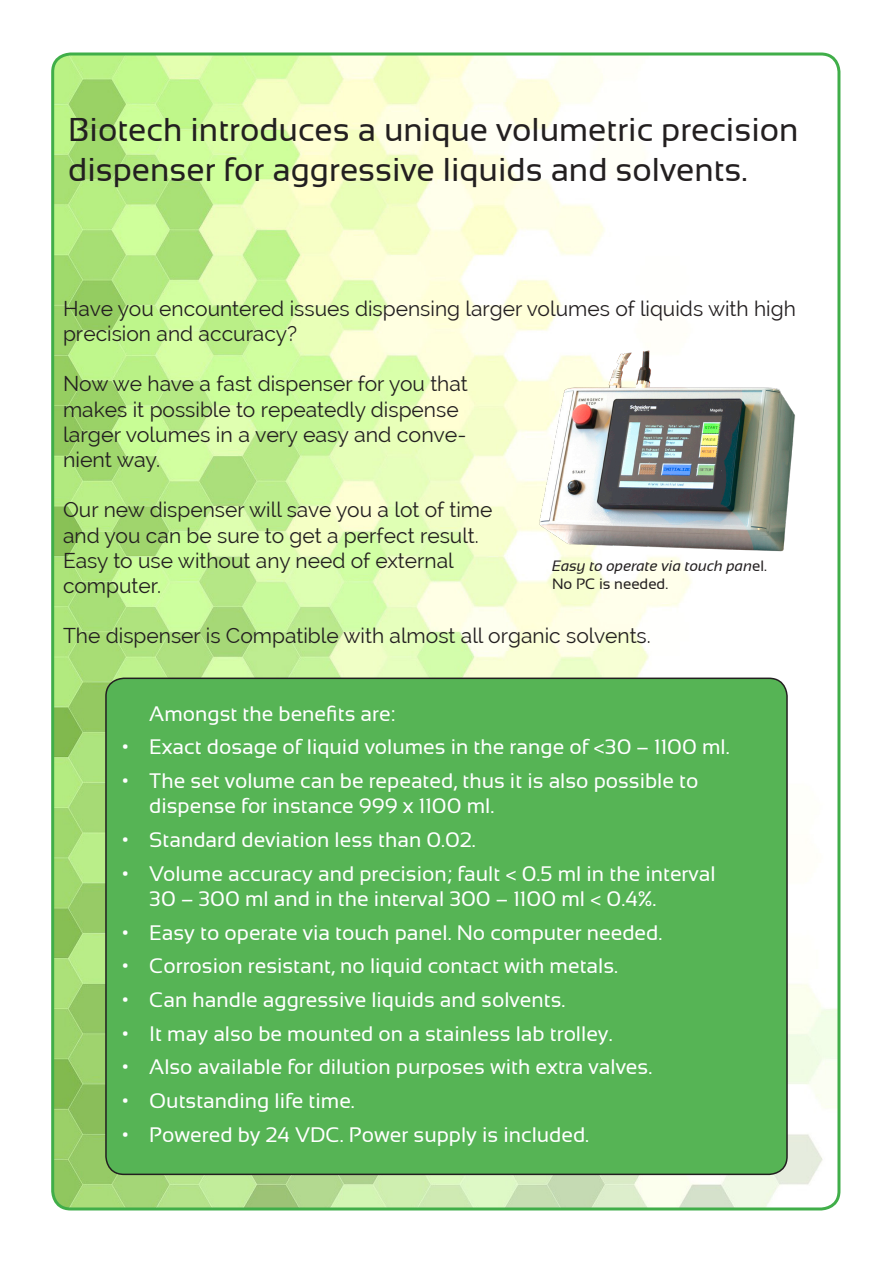
<style>
.page{position:relative;width:893px;height:1263px;background:#fff}
.page>*{position:absolute;margin:0;border:0;box-sizing:border-box;transform-origin:0 0}
.t1{font:33px/39.6px "Sansation";color:#231f20}
.t2{font:21px/25.2px "Sansation";color:#fff}
.t3{font:21px/25.2px "Raleway";color:#231f20}
.t4{font:italic 15px/18px "Sansation";color:#231f20}
.s1{font-style:normal}
</style>
<div class="page">
<img style="left:53px;top:54px;width:786px;height:1154px">
<img style="left:506px;top:340px;width:327px;height:217px">
<div style="left:106px;top:678px;width:681px;height:496px;background:#56b455;border-radius:18px"></div>
<div style="left:105px;top:677px;width:683px;height:498px;border:2px solid #231f20;border-radius:18px"></div>
<h1 class="t1" style="left:68px;top:110px;width:732px">Biotech introduces a unique volumetric precision dispenser for aggressive liquids and solvents.</h1>
<p class="t3" style="left:63px;top:296px;width:734px">Have you encountered issues dispensing larger volumes of liquids with high precision and accuracy?</p>
<p class="t3" style="left:63px;top:371px;width:406px">Now we have a fast dispenser for you that makes it possible to repeatedly dispense larger volumes in a very easy and conve&shy;nient way.</p>
<p class="t3" style="left:63px;top:497px;width:431px">Our new dispenser will save you a lot of time and you can be sure to get a perfect result.<br>Easy to use without any need of external computer.</p>
<p class="t3" style="left:63px;top:623px;width:589px">The dispenser is Compatible with almost all organic solvents.</p>
<p class="t4" style="left:552px;top:557px;width:216px">Easy to operate via touch pan<span class="s1">el.<br>No PC is needed.</span></p>
<p class="t2" style="left:149px;top:701px;width:247px">Amongst the benefits are:</p>
<p class="t2" style="left:122px;top:734px;width:609px">• Exact dosage of liquid volumes in the range of &lt;30 – 1100 ml.</p>
<p class="t2" style="left:149px;top:768px;width:551px;text-indent:-27px">• The set volume can be repeated, thus it is also possible to dispense for instance 999 x 1100 ml.</p>
<p class="t2" style="left:122px;top:827px;width:355px">• Standard deviation less than 0.02.</p>
<p class="t2" style="left:149px;top:861px;width:568px;text-indent:-27px">• Volume accuracy and precision; fault &lt; 0.5 ml in the interval<br>30 – 300 ml and in the interval 300 – 1100 ml &lt; 0.4%.</p>
<p class="t2" style="left:122px;top:920px;width:541px">• Easy to operate via touch panel. No computer needed.</p>
<p class="t2" style="left:122px;top:953px;width:497px">• Corrosion resistant, no liquid contact with metals.</p>
<p class="t2" style="left:122px;top:987px;width:445px">• Can handle aggressive liquids and solvents.</p>
<p class="t2" style="left:122px;top:1021px;width:492px">• It may also be mounted on a stainless lab trolley.</p>
<p class="t2" style="left:122px;top:1054px;width:531px">• Also available for dilution purposes with extra valves.</p>
<p class="t2" style="left:122px;top:1088px;width:234px">• Outstanding life time.</p>
<p class="t2" style="left:122px;top:1122px;width:468px">• Powered by 24 VDC. Power supply is included.</p>
</div>
